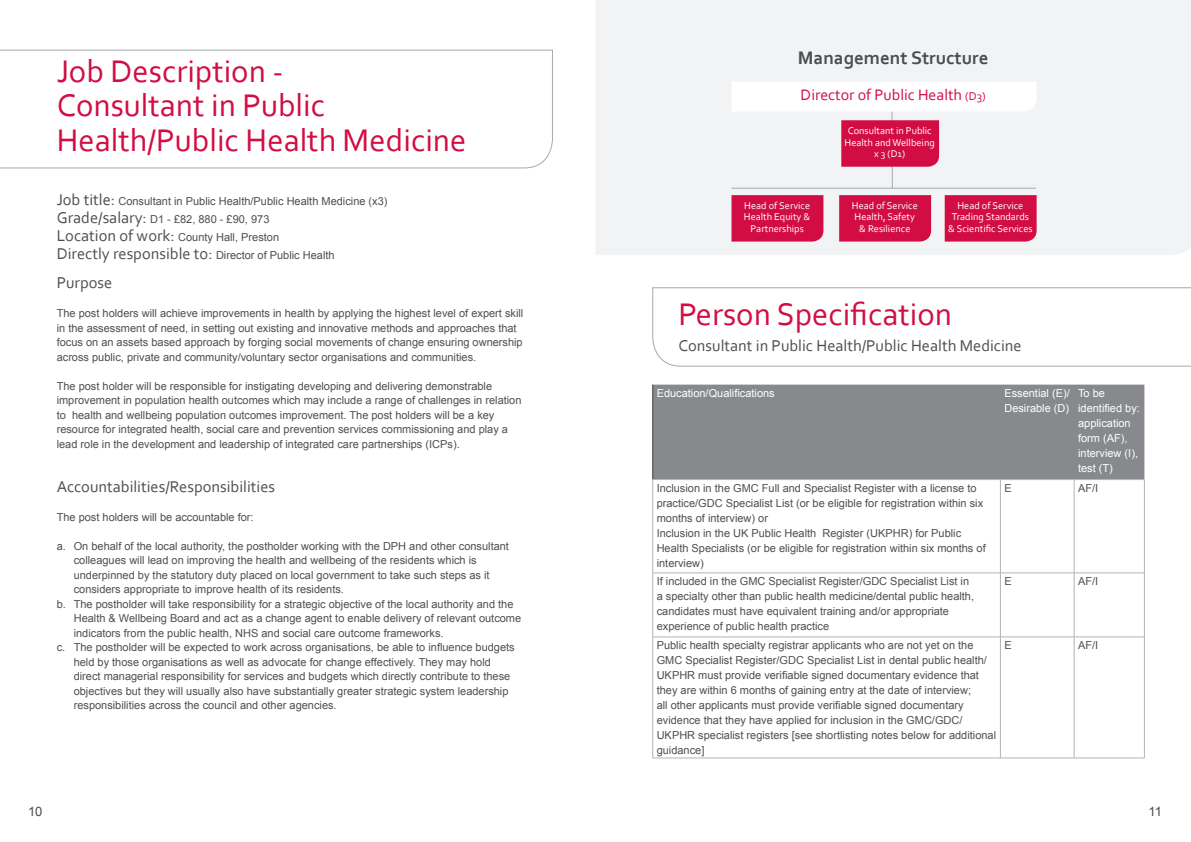
<style>
.page{position:relative;width:1191px;height:842px;background:#fff}
.page>*{position:absolute;margin:0;border:0;box-sizing:border-box;transform-origin:0 0}
.t1{font:32.7px/34px "Corbel";color:#d20d44}
.t2{font:700 19px "Corbel";color:#4b4c4d}
.t3{font:16.4px/29.5px "Corbel";color:#4e4f50}
.t4{font:15.9px "Corbel";color:#d20d44}
.t5{font:13px "Arial";color:#4b4c4d}
.t6{font:11px/15px "Arial";color:#4e4f50}
.t7{font:11px/15px "Arial";color:#fff}
.t8{font:10.3px/11.2px "Corbel";color:#fff;text-align:center}
.s1{font-family:"Corbel";font-size:16.4px}
.s2{font-family:"Arial";font-size:11px}
.s3{font-size:11.9px}
</style>
<div class="page">
<div style="left:596px;top:0;width:595px;height:255px;background:#f2f3f4"></div>
<hr style="left:891px;top:104px;width:1px;height:56px;background:#a8a9ad">
<svg style="left:0;top:49px;width:553px;height:120px"></svg>
<hr style="left:892px;top:131px;width:1px;height:58px;background:#a8a9ad">
<svg style="left:731px;top:82px;width:305px;height:30px"></svg>
<div style="left:731px;top:195px;width:92px;height:47px;background:#d20d44"></div>
<div style="left:839px;top:195px;width:92px;height:47px;background:#d20d44"></div>
<div style="left:841px;top:120px;width:98px;height:47px;background:#d20d44"></div>
<div style="left:944px;top:195px;width:92px;height:47px;background:#d20d44"></div>
<div style="left:653px;top:385px;width:491px;height:94px;background:#87898c"></div>
<svg style="left:653px;top:480px;width:491px;height:278px"></svg>
<svg style="left:1001px;top:574px;width:143px;height:63px"></svg>
<hr style="left:652px;top:385px;width:1px;height:94px;background:#414243">
<hr style="left:1000px;top:637px;width:1px;height:121px;background:#b2b3b7">
<hr style="left:1074px;top:637px;width:1px;height:121px;background:#b2b3b7">
<hr style="left:652px;top:637px;width:1px;height:121px;background:#b2b3b7">
<hr style="left:1144px;top:637px;width:1px;height:121px;background:#b2b3b7">
<hr style="left:652px;top:758px;width:348px;height:1px;background:#b2b3b7">
<hr style="left:1000px;top:758px;width:74px;height:1px;background:#b2b3b7">
<hr style="left:1074px;top:758px;width:70px;height:1px;background:#b2b3b7">
<hr style="left:652px;top:479px;width:348px;height:1px;background:#b2b3b7">
<hr style="left:652px;top:480px;width:1px;height:93px;background:#b2b3b7">
<hr style="left:1000px;top:479px;width:74px;height:1px;background:#b2b3b7">
<hr style="left:1000px;top:480px;width:1px;height:93px;background:#b2b3b7">
<hr style="left:1074px;top:479px;width:70px;height:1px;background:#b2b3b7">
<hr style="left:1074px;top:480px;width:1px;height:93px;background:#b2b3b7">
<hr style="left:1144px;top:480px;width:1px;height:93px;background:#b2b3b7">
<hr style="left:652px;top:573px;width:348px;height:1px;background:#b2b3b7">
<hr style="left:652px;top:573px;width:1px;height:64px;background:#b2b3b7">
<hr style="left:1000px;top:573px;width:74px;height:1px;background:#b2b3b7">
<hr style="left:1000px;top:573px;width:1px;height:64px;background:#b2b3b7">
<hr style="left:1074px;top:573px;width:70px;height:1px;background:#b2b3b7">
<hr style="left:1074px;top:573px;width:1px;height:64px;background:#b2b3b7">
<hr style="left:1144px;top:573px;width:1px;height:64px;background:#b2b3b7">
<hr style="left:652px;top:637px;width:348px;height:1px;background:#b2b3b7">
<hr style="left:1000px;top:637px;width:74px;height:1px;background:#b2b3b7">
<hr style="left:1074px;top:637px;width:70px;height:1px;background:#b2b3b7">
<svg style="left:652px;top:287px;width:539px;height:80px"></svg>
<hr style="left:731px;top:188px;width:305px;height:1px;background:#a8a9ad">
<h1 class="t1" style="left:57px;top:54px;width:411px">Job Description -<br>Consultant in Public<br>Health/Public Health Medicine</h1>
<p class="t6" style="left:57px;top:192px;width:332px;line-height:18px"><span class="s1">Job title:</span> Consultant in Public Health/Public Health Medicine (x3)<br><span class="s1">Grade/salary:</span> D1 - £82, 880 - £90, 973<br><span class="s1">Location of work:</span> County Hall, Preston</p>
<h3 class="t3" style="left:57px;top:238px;width:279px">Directly responsible to: <span class="s2">Director of Public Health<br></span>Purpose</h3>
<p class="t6" style="left:57px;top:306px;width:468px;line-height:14.5px">The post holders will achieve improvements in health by applying the highest level of expert skill in the assessment of need, in setting out existing and innovative methods and approaches that focus on an assets based approach by forging social movements of change ensuring ownership across public, private and community/voluntary sector organisations and communities.</p>
<p class="t6" style="left:57px;top:379px;width:466px;line-height:14.5px">The post holder will be responsible for instigating developing and delivering demonstrable improvement in population health outcomes which may include a range of challenges in relation to health and wellbeing population outcomes improvement. The post holders will be a key resource for integrated health, social care and prevention services commissioning and play a lead role in the development and leadership of integrated care partnerships (ICPs).</p>
<h3 class="t3" style="left:57px;top:471px;width:220px">Accountabilities/Responsibilities</h3>
<p class="t6" style="left:57px;top:509px;width:198px">The post holders will be accountable for:</p>
<p class="t6" style="left:57px;top:538px;width:454px">a. On behalf of the local authority, the postholder working with the DPH and other consultant</p>
<p class="t6" style="left:74px;top:553px;width:404px">colleagues will lead on improving the health and wellbeing of the residents which is</p>
<p class="t6" style="left:74px;top:567px;width:417px">underpinned by the statutory duty placed on local government to take such steps as it</p>
<p class="t6" style="left:74px;top:582px;width:272px">considers appropriate to improve health of its residents.</p>
<p class="t6" style="left:57px;top:596px;width:458px">b. The postholder will take responsibility for a strategic objective of the local authority and the</p>
<p class="t6" style="left:74px;top:611px;width:449px">Health &amp; Wellbeing Board and act as a change agent to enable delivery of relevant outcome</p>
<p class="t6" style="left:74px;top:625px;width:371px">indicators from the public health, NHS and social care outcome frameworks.</p>
<p class="t6" style="left:57px;top:640px;width:459px">c. The postholder will be expected to work across organisations, be able to influence budgets</p>
<p class="t6" style="left:74px;top:654px;width:419px">held by those organisations as well as advocate for change effectively. They may hold</p>
<p class="t6" style="left:74px;top:669px;width:438px">direct managerial responsibility for services and budgets which directly contribute to these</p>
<p class="t6" style="left:74px;top:683px;width:436px">objectives but they will usually also have substantially greater strategic system leadership</p>
<p class="t6" style="left:74px;top:698px;width:264px">responsibilities across the council and other agencies.</p>
<h2 class="t2" style="left:798px;top:46px;width:192px">Management Structure</h2>
<h3 class="t4" style="left:800px;top:85px;width:187px">Director of Public Health <span class="s3">(D3)</span></h3>
<p class="t8" style="left:844px;top:125px;width:92px">Consultant in Public<br>Health and Wellbeing x 3 (D1)</p>
<p class="t8" style="left:744px;top:200px;width:68px">Head of Service<br>Health Equity &amp;<br>Partnerships</p>
<p class="t8" style="left:852px;top:200px;width:67px">Head of Service<br>Health, Safety &amp; Resilience</p>
<p class="t8" style="left:948px;top:200px;width:86px">Head of Service<br>Trading Standards &amp; Scientific Services</p>
<h1 class="t1" style="left:678px;top:296px;width:275px">Person Specification</h1>
<h3 class="t3" style="left:678px;top:330px;width:345px">Consultant in Public Health/Public Health Medicine</h3>
<p class="t7" style="left:656px;top:385px;width:119px">Education/Qualifications</p>
<p class="t7" style="left:1004px;top:385px;width:67px">Essential (E)/<br>Desirable (D)</p>
<p class="t7" style="left:1078px;top:385px;width:63px">To be identified by: application form (AF), interview (I), test (T)</p>
<p class="t6" style="left:656px;top:480px;width:330px">Inclusion in the GMC Full and Specialist Register with a license to practice/GDC Specialist List (or be eligible for registration within six months of interview) or<br>Inclusion in the UK Public Health Register (UKPHR) for Public Health Specialists (or be eligible for registration within six months of interview)</p>
<p class="t6" style="left:1004px;top:480px;width:9px">E</p>
<p class="t6" style="left:1078px;top:480px;width:22px">AF/I</p>
<p class="t6" style="left:656px;top:574px;width:319px">If included in the GMC Specialist Register/GDC Specialist List in a specialty other than public health medicine/dental public health, candidates must have equivalent training and/or appropriate experience of public health practice</p>
<p class="t6" style="left:1004px;top:574px;width:9px">E</p>
<p class="t6" style="left:1078px;top:574px;width:22px">AF/I</p>
<p class="t6" style="left:656px;top:638px;width:341px">Public health specialty registrar applicants who are not yet on the GMC Specialist Register/GDC Specialist List in dental public health/ UKPHR must provide verifiable signed documentary evidence that they are within 6 months of gaining entry at the date of interview;<br>all other applicants must provide verifiable signed documentary evidence that they have applied for inclusion in the GMC/GDC/ UKPHR specialist registers [see shortlisting notes below for additional guidance]</p>
<p class="t6" style="left:1004px;top:638px;width:9px">E</p>
<p class="t6" style="left:1078px;top:638px;width:22px">AF/I</p>
<p class="t5" style="left:28px;top:802px;width:16px">10</p>
<p class="t5" style="left:1148px;top:802px;width:15px">11</p>
</div>
